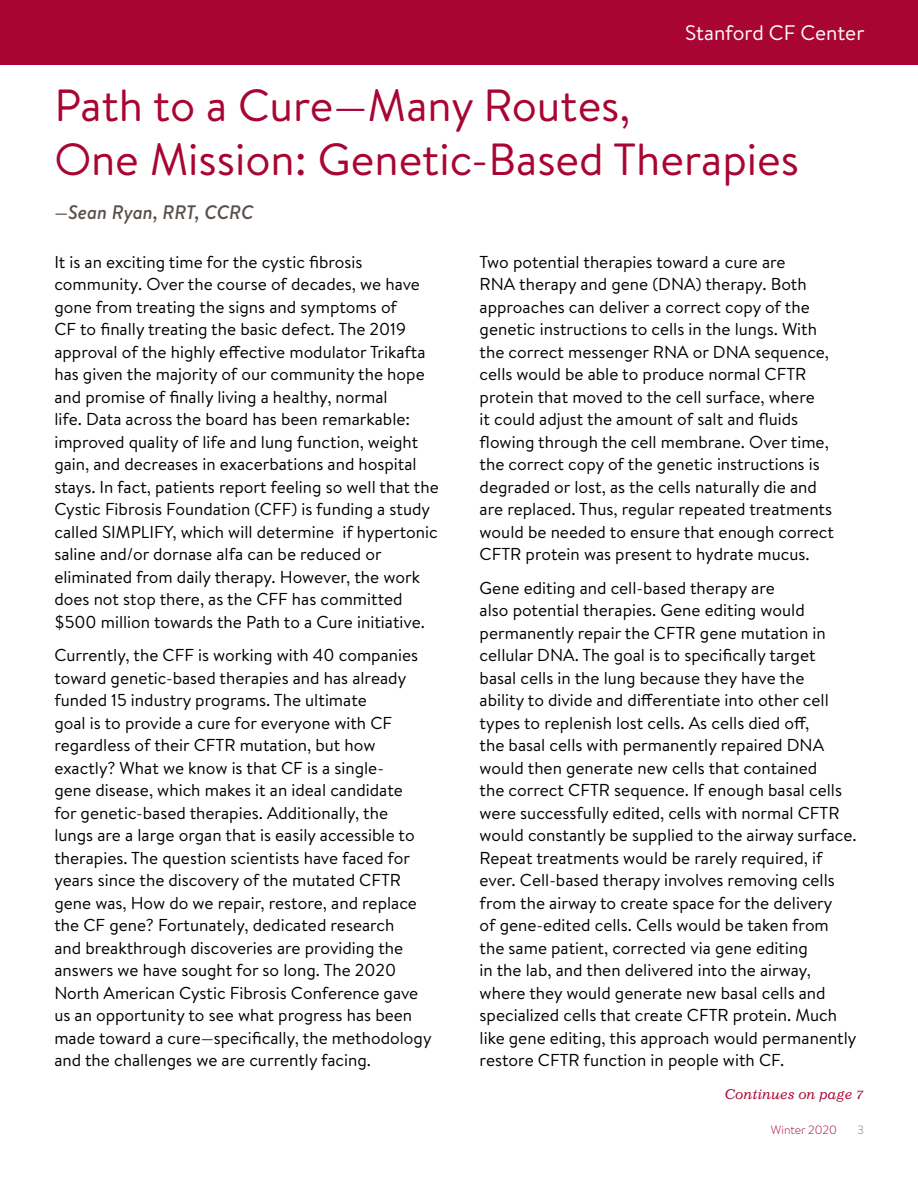
<style>
.page{position:relative;width:918px;height:1188px;background:#fff}
.page>*{position:absolute;margin:0;border:0;box-sizing:border-box;transform-origin:0 0}
.t1{font:45px/54px "Brandon Text";color:#a90533}
.t2{font:21px "Brandon Text";color:#fff}
.t3{font:italic 500 19.5px "Brandon Text";color:#59504b}
.t4{font:17.25px/22.5px "Brandon Text";color:#000}
.t5{font:italic 13.5px "Impressum LT";color:#a90533}
.t6{font:300 12px "Brandon Text";color:#a90533}
.t7{font:300 12px "Brandon Text";color:#827975}
</style>
<div class="page">
<div style="left:0;top:0;width:918px;height:65px;background:#a90533"></div>
<p class="t2" style="left:685px;top:19px;width:181px">Stanford CF Center</p>
<h1 class="t1" style="left:54px;top:77px;width:746px">Path to a Cure—Many Routes,<br>One Mission: Genetic-Based Therapies</h1>
<p class="t3" style="left:54px;top:199px;width:201px">—Sean Ryan, RRT, CCRC</p>
<p class="t4" style="left:54px;top:250px;width:386px">It is an exciting time for the cystic fibrosis community. Over the course of decades, we have gone from treating the signs and symptoms of<br>CF to finally treating the basic defect. The 2019 approval of the highly effective modulator Trikafta has given the majority of our community the hope and promise of finally living a healthy, normal<br>life. Data across the board has been remarkable: improved quality of life and lung function, weight gain, and decreases in exacerbations and hospital stays. In fact, patients report feeling so well that the Cystic Fibrosis Foundation (CFF) is funding a study called SIMPLIFY, which will determine if hypertonic saline and/or dornase alfa can be reduced or eliminated from daily therapy. However, the work does not stop there, as the CFF has committed $500 million towards the Path to a Cure initiative.</p>
<p class="t4" style="left:54px;top:643px;width:379px">Currently, the CFF is working with 40 companies toward genetic-based therapies and has already funded 15 industry programs. The ultimate<br>goal is to provide a cure for everyone with CF regardless of their CFTR mutation, but how exactly? What we know is that CF is a single-<br>gene disease, which makes it an ideal candidate<br>for genetic-based therapies. Additionally, the<br>lungs are a large organ that is easily accessible to therapies. The question scientists have faced for years since the discovery of the mutated CFTR gene was, How do we repair, restore, and replace the CF gene? Fortunately, dedicated research<br>and breakthrough discoveries are providing the answers we have sought for so long. The 2020<br>North American Cystic Fibrosis Conference gave us an opportunity to see what progress has been made toward a cure—specifically, the methodology and the challenges we are currently facing.</p>
<p class="t4" style="left:480px;top:250px;width:356px">Two potential therapies toward a cure are<br>RNA therapy and gene (DNA) therapy. Both approaches can deliver a correct copy of the genetic instructions to cells in the lungs. With the correct messenger RNA or DNA sequence, cells would be able to produce normal CFTR protein that moved to the cell surface, where<br>it could adjust the amount of salt and fluids flowing through the cell membrane. Over time, the correct copy of the genetic instructions is degraded or lost, as the cells naturally die and are replaced. Thus, regular repeated treatments would be needed to ensure that enough correct CFTR protein was present to hydrate mucus.</p>
<p class="t4" style="left:480px;top:576px;width:379px">Gene editing and cell-based therapy are<br>also potential therapies. Gene editing would permanently repair the CFTR gene mutation in cellular DNA. The goal is to specifically target basal cells in the lung because they have the<br>ability to divide and differentiate into other cell types to replenish lost cells. As cells died off,<br>the basal cells with permanently repaired DNA would then generate new cells that contained<br>the correct CFTR sequence. If enough basal cells were successfully edited, cells with normal CFTR would constantly be supplied to the airway surface.<br>Repeat treatments would be rarely required, if ever. Cell-based therapy involves removing cells from the airway to create space for the delivery<br>of gene-edited cells. Cells would be taken from the same patient, corrected via gene editing<br>in the lab, and then delivered into the airway, where they would generate new basal cells and specialized cells that create CFTR protein. Much like gene editing, this approach would permanently restore CFTR function in people with CF.</p>
<p class="t5" style="left:725px;top:1086px;width:140px">Continues on page 7</p>
<p class="t6" style="left:771px;top:1122px;width:68px">Winter 2020</p>
<p class="t7" style="left:857px;top:1122px;width:8px">3</p>
</div>
